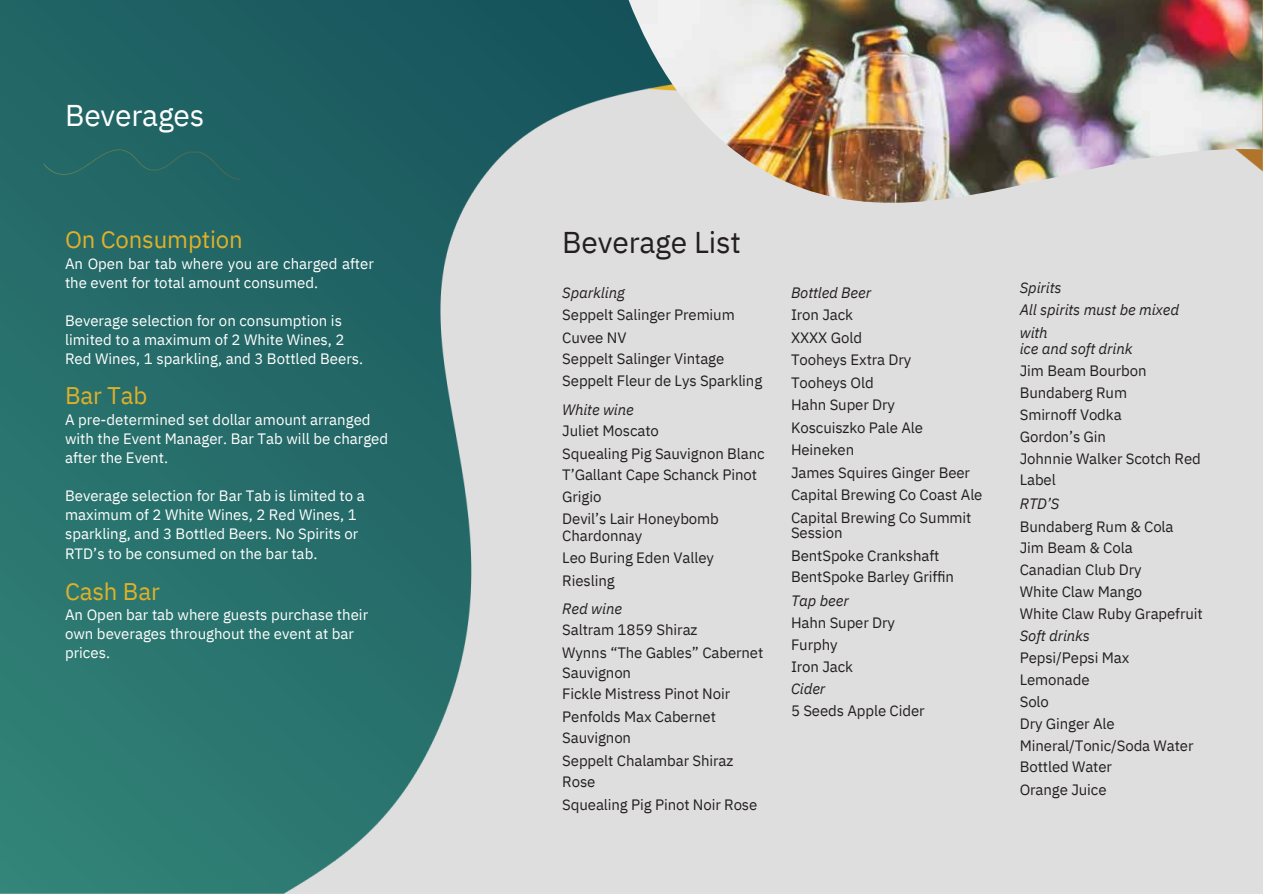
<style>
.page{position:relative;width:1263px;height:894px;background:#fff}
.page>*{position:absolute;margin:0;border:0;box-sizing:border-box;transform-origin:0 0}
.t1{font:30px "IBM Plex Sans";letter-spacing:-.005em;color:#231f20}
.t2{font:30px "IBM Plex Sans";letter-spacing:-.005em;color:#fff}
.t3{font:24px "IBM Plex Sans";letter-spacing:-.005em;color:#e0b128}
.t4{font:15px/22.5px "IBM Plex Sans";letter-spacing:-.005em;color:#231f20}
.t5{font:15px/19px "IBM Plex Sans";color:#fff}
.t6{font:italic 15px/22.5px "IBM Plex Sans";letter-spacing:-.005em;color:#231f20}
</style>
<div class="page">
<img style="left:0;top:0;width:1263px;height:893px">
<img style="left:629px;top:0;width:633px;height:202px">
<p class="t2" style="left:65px;top:95px;width:141px">Beverages</p>
<p class="t3" style="left:65px;top:224px;width:179px">On Consumption</p>
<p class="t5" style="left:65px;top:253px;width:310px">An Open bar tab where you are charged after the event for total amount consumed.</p>
<p class="t5" style="left:65px;top:311px;width:300px">Beverage selection for on consumption is limited to a maximum of 2 White Wines, 2<br>Red Wines, 1 sparkling, and 3 Bottled Beers.</p>
<p class="t3" style="left:65px;top:380px;width:84px">Bar Tab</p>
<p class="t5" style="left:65px;top:409px;width:325px">A pre-determined set dollar amount arranged with the Event Manager. Bar Tab will be charged after the Event.</p>
<p class="t5" style="left:65px;top:486px;width:301px">Beverage selection for Bar Tab is limited to a maximum of 2 White Wines, 2 Red Wines, 1 sparkling, and 3 Bottled Beers. No Spirits or RTD’s to be consumed on the bar tab.</p>
<p class="t3" style="left:65px;top:574px;width:96px">Cash Bar</p>
<p class="t5" style="left:65px;top:604px;width:305px">An Open bar tab where guests purchase their own beverages throughout the event at bar prices.</p>
<p class="t1" style="left:562px;top:222px;width:180px">Beverage List</p>
<p class="t6" style="left:562px;top:280px;width:64px">Sparkling</p>
<p class="t4" style="left:562px;top:303px;width:174px">Seppelt Salinger Premium<br>Cuvee NV</p>
<p class="t4" style="left:562px;top:347px;width:164px">Seppelt Salinger Vintage</p>
<p class="t4" style="left:562px;top:369px;width:201px">Seppelt Fleur de Lys Sparkling</p>
<p class="t6" style="left:562px;top:397px;width:73px">White wine</p>
<p class="t4" style="left:562px;top:419px;width:98px">Juliet Moscato</p>
<p class="t4" style="left:562px;top:441px;width:204px">Squealing Pig Sauvignon Blanc</p>
<p class="t4" style="left:562px;top:463px;width:196px">T’Gallant Cape Schanck Pinot</p>
<p class="t4" style="left:562px;top:485px;width:41px">Grigio</p>
<p class="t4" style="left:562px;top:506px;width:158px">Devil’s Lair Honeybomb</p>
<p class="t4" style="left:562px;top:523px;width:81px">Chardonnay</p>
<p class="t4" style="left:562px;top:546px;width:153px">Leo Buring Eden Valley<br>Riesling</p>
<p class="t6" style="left:562px;top:596px;width:61px">Red wine</p>
<p class="t4" style="left:562px;top:618px;width:137px">Saltram 1859 Shiraz</p>
<p class="t4" style="left:562px;top:640px;width:203px">Wynns “The Gables” Cabernet</p>
<p class="t4" style="left:562px;top:661px;width:70px">Sauvignon</p>
<p class="t4" style="left:562px;top:682px;width:169px">Fickle Mistress Pinot Noir</p>
<p class="t4" style="left:562px;top:704px;width:155px">Penfolds Max Cabernet</p>
<p class="t4" style="left:562px;top:726px;width:70px">Sauvignon</p>
<p class="t4" style="left:562px;top:748px;width:173px">Seppelt Chalambar Shiraz</p>
<p class="t4" style="left:562px;top:770px;width:35px">Rose</p>
<p class="t4" style="left:562px;top:792px;width:197px">Squealing Pig Pinot Noir Rose</p>
<p class="t6" style="left:791px;top:280px;width:82px">Bottled Beer</p>
<p class="t4" style="left:791px;top:303px;width:64px">Iron Jack</p>
<p class="t4" style="left:791px;top:325px;width:73px">XXXX Gold</p>
<p class="t4" style="left:791px;top:348px;width:122px">Tooheys Extra Dry</p>
<p class="t4" style="left:791px;top:370px;width:84px">Tooheys Old</p>
<p class="t4" style="left:791px;top:393px;width:106px">Hahn Super Dry</p>
<p class="t4" style="left:791px;top:415px;width:134px">Koscuiszko Pale Ale</p>
<p class="t4" style="left:791px;top:438px;width:65px">Heineken</p>
<p class="t4" style="left:791px;top:460px;width:193px">James Squires Ginger Beer<br>Capital Brewing Co Coast Ale<br>Capital Brewing Co Summit</p>
<p class="t4" style="left:791px;top:521px;width:53px">Session</p>
<p class="t4" style="left:791px;top:544px;width:150px">BentSpoke Crankshaft</p>
<p class="t4" style="left:791px;top:565px;width:165px">BentSpoke Barley Griffin</p>
<p class="t6" style="left:791px;top:589px;width:59px">Tap beer</p>
<p class="t4" style="left:791px;top:611px;width:106px">Hahn Super Dry</p>
<p class="t4" style="left:791px;top:632px;width:48px">Furphy</p>
<p class="t4" style="left:791px;top:655px;width:64px">Iron Jack</p>
<p class="t6" style="left:791px;top:676px;width:36px">Cider</p>
<p class="t4" style="left:791px;top:699px;width:135px">5 Seeds Apple Cider</p>
<p class="t6" style="left:1020px;top:276px;width:43px">Spirits</p>
<p class="t6" style="left:1020px;top:298px;width:161px">All spirits must be mixed with</p>
<p class="t6" style="left:1020px;top:337px;width:114px">ice and soft drink</p>
<p class="t4" style="left:1020px;top:359px;width:128px">Jim Beam Bourbon</p>
<p class="t4" style="left:1020px;top:380px;width:109px">Bundaberg Rum</p>
<p class="t4" style="left:1020px;top:403px;width:103px">Smirnoff Vodka</p>
<p class="t4" style="left:1020px;top:424px;width:88px">Gordon’s Gin</p>
<p class="t4" style="left:1020px;top:447px;width:183px">Johnnie Walker Scotch Red</p>
<p class="t4" style="left:1020px;top:468px;width:38px">Label</p>
<p class="t6" style="left:1020px;top:492px;width:41px">RTD’S</p>
<p class="t4" style="left:1020px;top:514px;width:155px">Bundaberg Rum &amp; Cola</p>
<p class="t4" style="left:1020px;top:536px;width:114px">Jim Beam &amp; Cola</p>
<p class="t4" style="left:1020px;top:558px;width:123px">Canadian Club Dry</p>
<p class="t4" style="left:1020px;top:579px;width:124px">White Claw Mango</p>
<p class="t4" style="left:1020px;top:602px;width:185px">White Claw Ruby Grapefruit</p>
<p class="t6" style="left:1020px;top:623px;width:72px">Soft drinks</p>
<p class="t4" style="left:1020px;top:646px;width:111px">Pepsi/Pepsi Max</p>
<p class="t4" style="left:1020px;top:667px;width:71px">Lemonade</p>
<p class="t4" style="left:1020px;top:690px;width:31px">Solo</p>
<p class="t4" style="left:1020px;top:711px;width:96px">Dry Ginger Ale</p>
<p class="t4" style="left:1020px;top:734px;width:175px">Mineral/Tonic/Soda Water</p>
<p class="t4" style="left:1020px;top:755px;width:94px">Bottled Water</p>
<p class="t4" style="left:1020px;top:777px;width:88px">Orange Juice</p>
</div>
